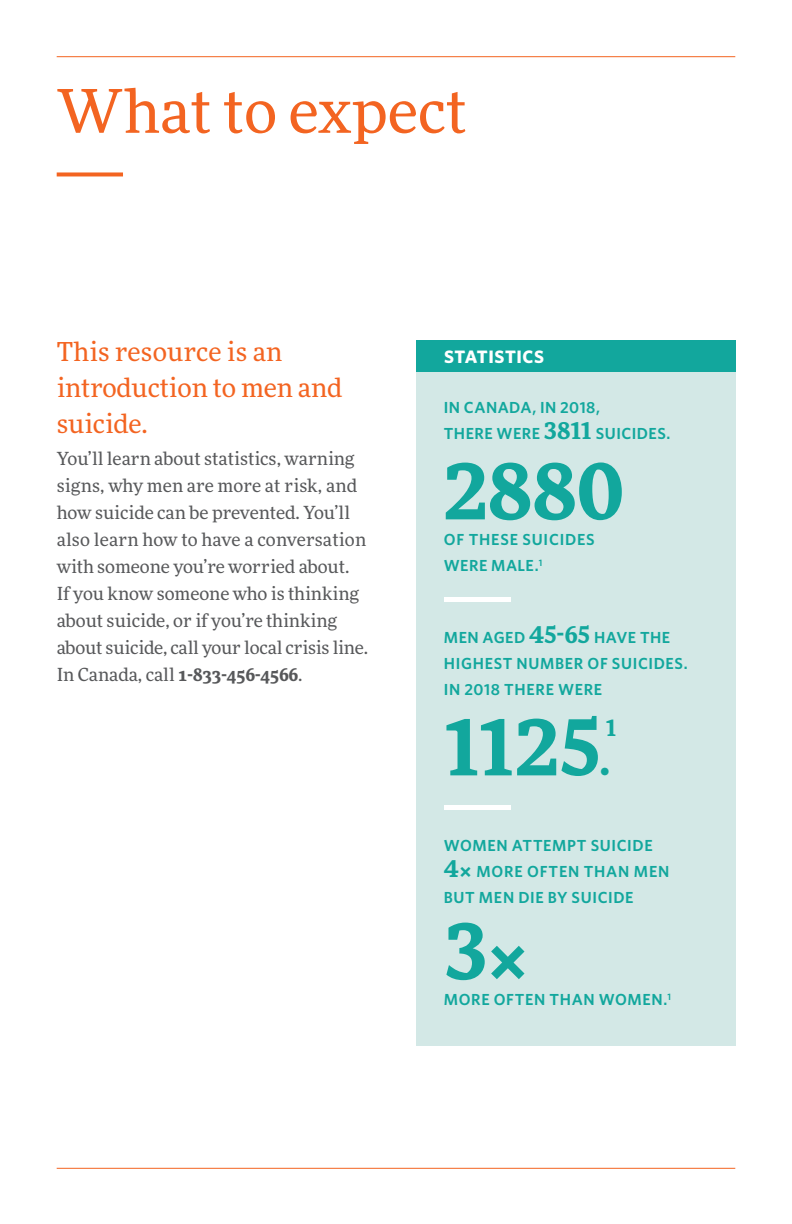
<style>
.page{position:relative;width:792px;height:1224px;background:#fff}
.page>*{position:absolute;margin:0;border:0;box-sizing:border-box;transform-origin:0 0}
.t1{font:700 80px "More Pro";letter-spacing:.015em;color:#12a79d}
.t2{font:italic 700 80px "More Pro";color:#12a79d}
.t3{font:60px "More Pro";color:#f36421}
.t4{font:26px/36px "More Pro";color:#f36421}
.t5{font:700 23.4px "More Pro";color:#12a79d}
.t6{font:18px/27px "More Pro";color:#57585a}
.t7{font:700 18px "Whitney HTF";letter-spacing:.03em;color:#fff}
.t8{font:600 16px/26px "Whitney HTF";letter-spacing:.04em;color:#12a79d}
.t9{font:600 9.4px "Whitney HTF";color:#12a79d}
.s1{font-weight:700}
.s2{font-family:"More Pro";font-weight:700;font-size:24px}
.s3{font-size:40px}
.s4{font-family:"More Pro";font-weight:700;font-style:italic;font-size:24px}
</style>
<div class="page">
<hr style="left:57px;top:56px;width:678px;height:1px;background:#f36421">
<hr style="left:57px;top:1168px;width:678px;height:1px;background:#f36421">
<svg style="left:57px;top:172px;width:66px;height:4px"></svg>
<div style="left:416px;top:372px;width:319px;height:674px;background:#d3e8e6"></div>
<hr style="left:444px;top:597px;width:66px;height:4px;background:#fff">
<hr style="left:444px;top:805px;width:66px;height:4px;background:#fff">
<div style="left:416px;top:340px;width:319px;height:32px;background:#12a79d"></div>
<h2 class="t3" style="left:57px;top:70px;width:412px">What to expect</h2>
<h3 class="t4" style="left:57px;top:332px;width:287px">This resource is an introduction to men and suicide.</h3>
<p class="t6" style="left:57px;top:445px;width:313px">You’ll learn about statistics, warning signs, why men are more at risk, and how suicide can be prevented. You’ll also learn how to have a conversation with someone you’re worried about.<br>If you know someone who is thinking about suicide, or if you’re thinking about suicide, call your local crisis line.<br>In Canada, call <span class="s1">1-833-456-4566</span>.</p>
<p class="t7" style="left:444px;top:346px;width:101px">STATISTICS</p>
<p class="t8" style="left:444px;top:394px;width:228px">IN CANADA, IN 2018,<br>THERE WERE <span class="s2">3811</span> SUICIDES.</p>
<h1 class="t1" style="left:444px;top:429px;width:182px">2880</h1>
<p class="t8" style="left:444px;top:526px;width:152px">OF THESE SUICIDES<br>WERE MALE.<sup>1</sup></p>
<p class="t8" style="left:444px;top:624px;width:245px">MEN AGED <span class="s2">45-65</span> HAVE THE<br>HIGHEST NUMBER OF SUICIDES.<br>IN 2018 THERE WERE</p>
<h1 class="t1" style="left:444px;top:685px;width:168px">1125<span class="s3">.</span></h1>
<p class="t5" style="left:606px;top:710px;width:12px">1</p>
<p class="t8" style="left:444px;top:832px;width:227px">WOMEN ATTEMPT SUICIDE<br><span class="s2">4</span><span class="s4">×</span> MORE OFTEN THAN MEN<br>BUT MEN DIE BY SUICIDE</p>
<h1 class="t1" style="left:444px;top:889px;width:44px">3</h1>
<p class="t8" style="left:444px;top:986px;width:225px">MORE OFTEN THAN WOMEN.</p>
<h1 class="t2" style="left:486px;top:900px;width:43px">×</h1>
<p class="t9" style="left:668px;top:991px;width:5px">1</p>
</div>
